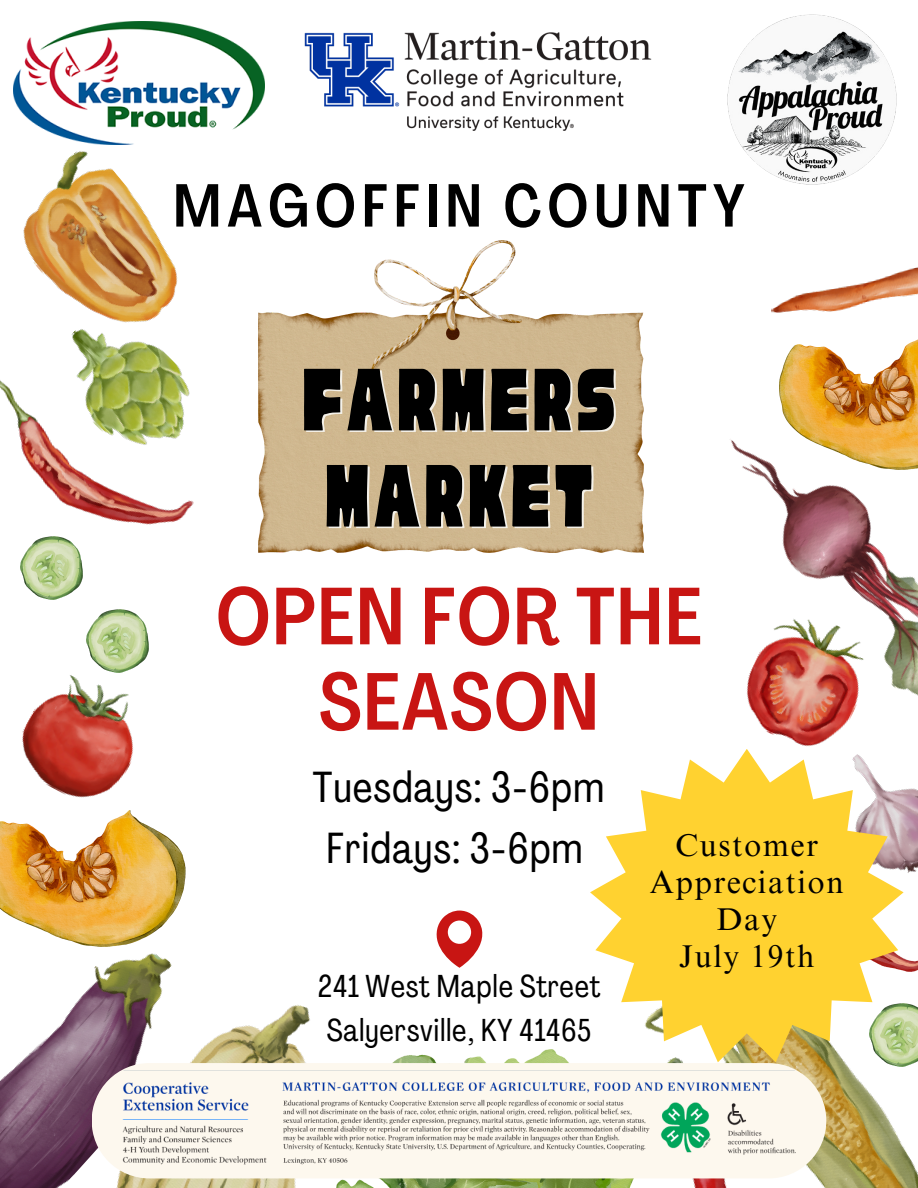
<style>
.page{position:relative;width:918px;height:1188px;background:#fff}
.page>*{position:absolute;margin:0;border:0;box-sizing:border-box;transform-origin:0 0}
.t1{font:97.95px "Cubao Free Narrow";letter-spacing:.02em;color:#000}
.t2{font:500 79.8px/85.3px "Agrandir Tight";letter-spacing:.02em;color:#c81513;text-align:center}
.t3{font:500 59.85px "Agrandir Tight";letter-spacing:.1em;color:#000}
.t4{font:43.05px/60.2px "Agrandir Tight";letter-spacing:.02em;color:#000;text-align:center}
.t5{font:31.5px/37.2px "Times NRMT Pro";letter-spacing:.05em;color:#000;text-align:center}
.t6{font:31.35px/43.8px "Agrandir Tight";letter-spacing:.02em;color:#000}
</style>
<div class="page">
<img style="left:304px;top:31px;width:348px;height:100px">
<img style="left:258px;top:241px;width:385px;height:311px">
<img style="left:792px;top:971px;width:126px;height:217px">
<img style="left:0;top:946px;width:172px;height:242px">
<img style="left:23px;top:144px;width:155px;height:152px">
<img style="left:87px;top:968px;width:223px;height:220px">
<img style="left:904px;top:958px;width:14px;height:13px">
<img style="left:904px;top:831px;width:14px;height:42px">
<img style="left:22px;top:675px;width:112px;height:123px">
<img style="left:70px;top:296px;width:104px;height:38px">
<img style="left:336px;top:1049px;width:247px;height:139px">
<img style="left:730px;top:377px;width:188px;height:454px">
<img style="left:771px;top:267px;width:147px;height:46px">
<img style="left:780px;top:339px;width:138px;height:131px">
<img style="left:583px;top:1062px;width:209px;height:126px">
<img style="left:870px;top:1003px;width:48px;height:63px">
<svg style="left:436px;top:911px;width:46px;height:57px"></svg>
<svg style="left:92px;top:1063px;width:734px;height:115px;fill:#fdf8ee"></svg>
<img style="left:109px;top:1068px;width:701px;height:106px">
<img style="left:0;top:810px;width:186px;height:136px">
<img style="left:20px;top:564px;width:62px;height:35px">
<img style="left:87px;top:610px;width:62px;height:63px">
<img style="left:0;top:334px;width:194px;height:230px">
<img style="left:727px;top:14px;width:170px;height:171px">
<img style="left:13px;top:22px;width:251px;height:122px">
<svg style="left:590px;top:749px;width:314px;height:313px;fill:#ffd230"></svg>
<p class="t3" style="left:173px;top:182px;width:573px">MAGOFFIN COUNTY</p>
<h1 class="t1" style="left:301px;top:352px;width:317px">FARMERS</h1>
<p class="t1" style="left:324px;top:448px;width:272px">MARKET</p>
<p class="t2" style="left:216px;top:582px;width:487px">OPEN FOR THE<br>SEASON</p>
<p class="t4" style="left:313px;top:762px;width:293px">Tuesdays: 3-6pm<br>Fridays: 3-6pm</p>
<p class="t6" style="left:318px;top:967px;width:284px">241 West Maple Street<br>Salyersville, KY 41465</p>
<p class="t5" style="left:650px;top:830px;width:196px">Customer<br>Appreciation<br>Day<br>July 19th</p>
</div>
